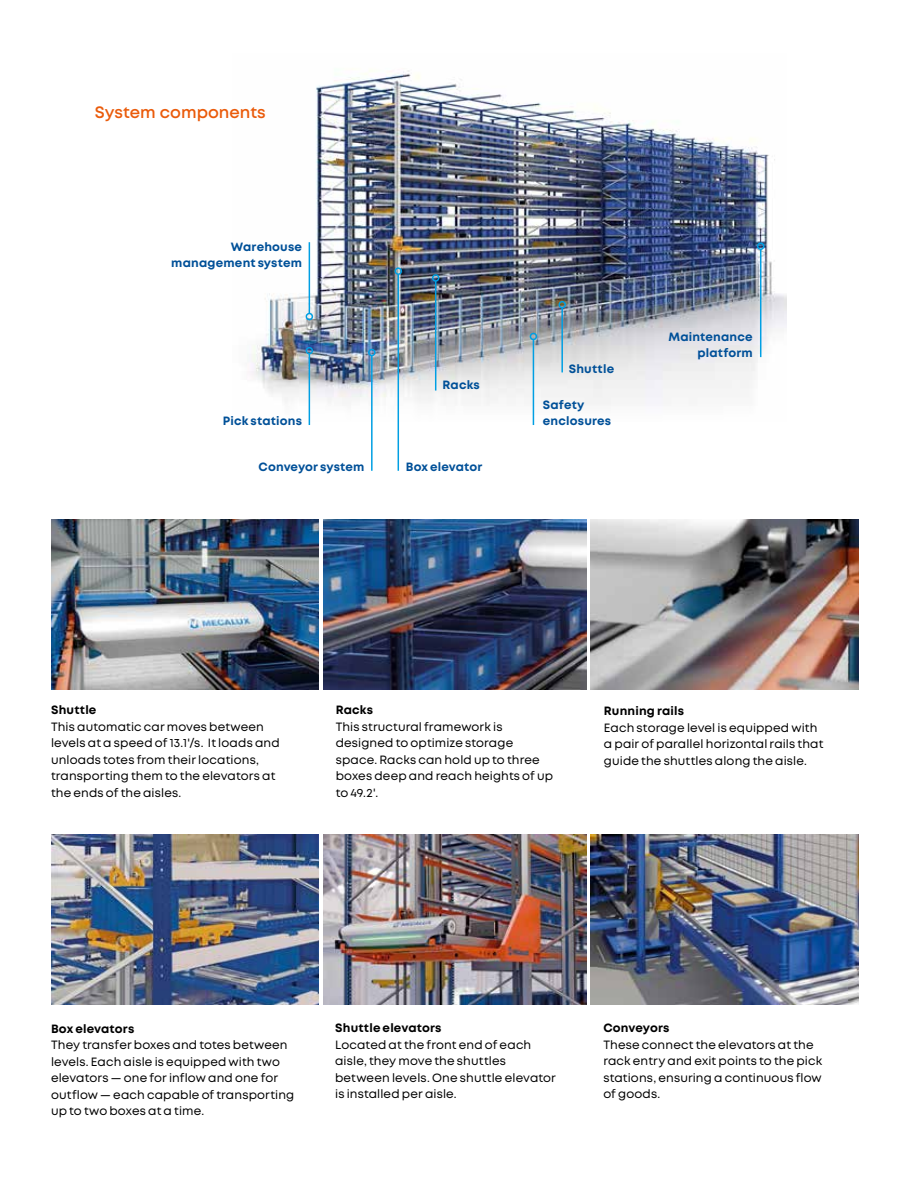
<style>
.page{position:relative;width:918px;height:1188px;background:#fff}
.page>*{position:absolute;margin:0;border:0;box-sizing:border-box;transform-origin:0 0}
.t1{font:600 16.5px "Mont";color:#ea5b0b}
.t2{font:12px/16.5px "Mont";letter-spacing:.01em;color:#000}
.t3{font:700 12px/16.5px "Mont";letter-spacing:.015em;color:#005098;text-align:right}
.t4{font:700 12px "Mont";letter-spacing:.015em;color:#000}
</style>
<div class="page">
<img style="left:248px;top:70px;width:538px;height:352px">
<hr style="left:760px;top:249px;width:1px;height:108px;background:#009fe3">
<div style="left:757px;top:242px;width:7px;height:8px;border:2px solid #009fe3;border-radius:50%"></div>
<hr style="left:533px;top:339px;width:1px;height:86px;background:#009fe3">
<div style="left:530px;top:333px;width:7px;height:7px;border:2px solid #009fe3;border-radius:50%"></div>
<hr style="left:435px;top:281px;width:1px;height:110px;background:#009fe3">
<div style="left:432px;top:274px;width:7px;height:8px;border:2px solid #009fe3;border-radius:50%"></div>
<hr style="left:398px;top:274px;width:1px;height:197px;background:#009fe3">
<div style="left:395px;top:267px;width:7px;height:8px;border:2px solid #009fe3;border-radius:50%"></div>
<hr style="left:309px;top:354px;width:1px;height:71px;background:#009fe3">
<div style="left:306px;top:347px;width:7px;height:7px;border:2px solid #009fe3;border-radius:50%"></div>
<hr style="left:371px;top:356px;width:2px;height:115px;background:#009fe3">
<div style="left:368px;top:349px;width:8px;height:7px;border:2px solid #009fe3;border-radius:50%"></div>
<hr style="left:309px;top:242px;width:1px;height:72px;background:#009fe3">
<div style="left:306px;top:313px;width:7px;height:7px;border:2px solid #009fe3;border-radius:50%"></div>
<hr style="left:561px;top:308px;width:2px;height:64px;background:#009fe3">
<div style="left:558px;top:301px;width:8px;height:7px;border:2px solid #009fe3;border-radius:50%"></div>
<img style="left:323px;top:519px;width:263px;height:170px">
<img style="left:51px;top:519px;width:268px;height:170px">
<img style="left:591px;top:519px;width:267px;height:170px">
<img style="left:591px;top:834px;width:267px;height:170px">
<img style="left:323px;top:834px;width:263px;height:170px">
<img style="left:51px;top:834px;width:268px;height:170px">
<h1 class="t1" style="left:95px;top:102px;width:172px">System components</h1>
<p class="t3" style="left:171px;top:239px;width:132px">Warehouse management system</p>
<p class="t3" style="left:223px;top:413px;width:81px">Pick stations</p>
<p class="t3" style="left:259px;top:458px;width:108px">Conveyor system</p>
<p class="t3" style="left:443px;top:376px;width:39px">Racks</p>
<p class="t3" style="left:406px;top:458px;width:78px">Box elevator</p>
<p class="t3" style="left:569px;top:360px;width:47px">Shuttle</p>
<p class="t3" style="left:543px;top:396px;width:70px;text-align:left">Safety enclosures</p>
<p class="t3" style="left:668px;top:328px;width:86px">Maintenance platform</p>
<p class="t4" style="left:51px;top:702px;width:47px">Shuttle</p>
<p class="t2" style="left:51px;top:718px;width:230px">This automatic car moves between levels at a speed of 13.1'/s. It loads and unloads totes from their locations, transporting them to the elevators at the ends of the aisles.</p>
<p class="t4" style="left:336px;top:702px;width:39px">Racks</p>
<p class="t2" style="left:336px;top:718px;width:219px">This structural framework is designed to optimize storage space. Racks can hold up to three boxes deep and reach heights of up to 49.2'.</p>
<p class="t4" style="left:604px;top:703px;width:82px">Running rails</p>
<p class="t2" style="left:604px;top:719px;width:221px">Each storage level is equipped with a pair of parallel horizontal rails that guide the shuttles along the aisle.</p>
<p class="t4" style="left:51px;top:1021px;width:85px">Box elevators</p>
<p class="t2" style="left:51px;top:1037px;width:245px">They transfer boxes and totes between levels. Each aisle is equipped with two elevators — one for inflow and one for outflow — each capable of transporting up to two boxes at a time.</p>
<p class="t4" style="left:335px;top:1020px;width:108px">Shuttle elevators</p>
<p class="t2" style="left:335px;top:1036px;width:222px">Located at the front end of each aisle, they move the shuttles between levels. One shuttle elevator is installed per aisle.</p>
<p class="t4" style="left:603px;top:1020px;width:68px">Conveyors</p>
<p class="t2" style="left:603px;top:1036px;width:220px">These connect the elevators at the rack entry and exit points to the pick stations, ensuring a continuous flow of goods.</p>
</div>
